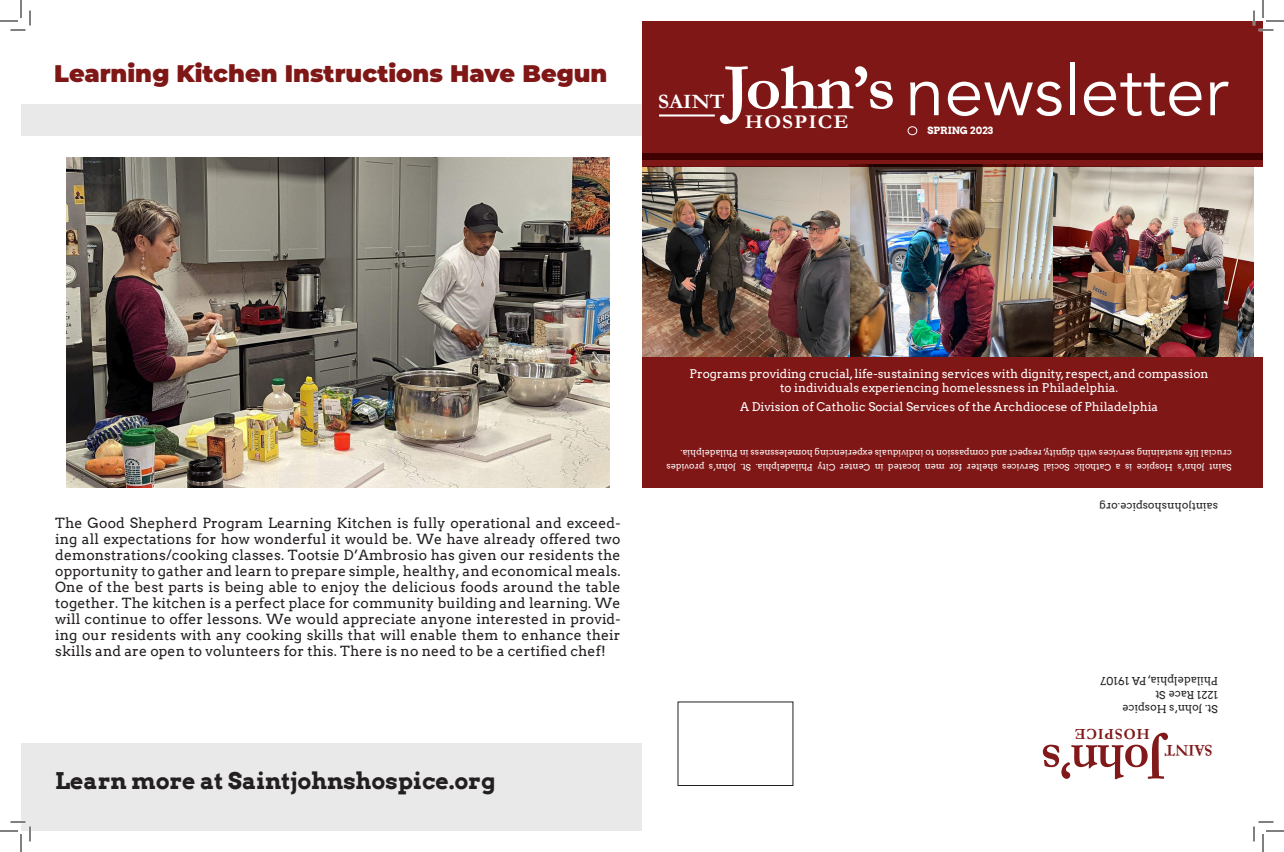
<style>
.page{position:relative;width:1284px;height:852px;background:#fff}
.page>*{position:absolute;margin:0;border:0;box-sizing:border-box;transform-origin:0 0}
.Big_title{font:70px "Avenir";color:#fff}
.t1{font:700 66.1px "Garamond";color:#fff;scale:1.05 1}
.t2{font:700 52.8px "Garamond";color:#81181a;scale:.95 1}
.t3{font:900 24px "Montserrat";color:#7f1716}
.subhead{font:700 23px "Arvo";color:#231f20}
.t4{font:700 20.5px "Garamond";color:#fff;scale:1.05 1}
.t5{font:700 19.5px "Garamond";letter-spacing:.05em;color:#fff;scale:1.09 1}
.t6{font:700 16.4px "Garamond";color:#81181a;scale:.95 1}
.t7{font:700 15.6px "Garamond";letter-spacing:.05em;color:#81181a}
.body{font:14px/16px "Arvo";letter-spacing:.01em;color:#231f20;text-align:justify}
.body-2{font:12px/14px "Arvo";color:#fff;text-align:center}
.body-3{font:11px/14px "Arvo";color:#231f20}
.body-4{font:700 10px "Arvo";color:#fff}
.body-5{font:9px/14px "Arvo";color:#fff}
</style>
<div class="page">
<img style="left:1052px;top:166px;width:202px;height:191px">
<img style="left:642px;top:166px;width:410px;height:191px">
<div style="left:642px;top:357px;width:621px;height:131px;background:#7f1716"></div>
<div style="left:642px;top:21px;width:621px;height:139px;background:#7f1716"></div>
<div style="left:908px;top:126px;width:9px;height:9px;border:1px solid #fff;border-radius:50%"></div>
<svg style="left:642px;top:153px;width:621px;height:13px;background:#590a09"></svg>
<div style="left:21px;top:104px;width:621px;height:32px;background:#e9e9e9"></div>
<div style="left:21px;top:744px;width:621px;height:87px;background:#e9e9e9"></div>
<hr style="left:659px;top:114px;width:56px;height:3px;background:#fff">
<img style="left:66px;top:157px;width:544px;height:331px">
<svg style="left:0;top:0;width:31px;height:31px"></svg>
<svg style="left:0;top:821px;width:31px;height:31px"></svg>
<svg style="left:1253px;top:0;width:31px;height:31px"></svg>
<svg style="left:1253px;top:821px;width:31px;height:31px"></svg>
<p class="t3" style="left:54px;top:56px;width:555px">Learning Kitchen Instructions Have Begun</p>
<p class="t1" style="left:724px;top:43px;width:165px">John’s</p>
<p class="t4" style="left:658px;top:88px;width:65px">SAINT</p>
<p class="t5" style="left:745px;top:109px;width:97px">HOSPICE</p>
<p class="Big_title" style="left:906px;top:49px;width:324px">newsletter</p>
<p class="body-4" style="left:927px;top:124px;width:67px">SPRING 2023</p>
<p class="body" style="left:55px;top:515px;width:567px">The Good Shepherd Program Learning Kitchen is fully operational and exceed&shy;ing all expectations for how wonderful it would be. We have already offered two demonstrations/cooking classes. Tootsie D’Ambrosio has given our residents the opportunity to gather and learn to prepare simple, healthy, and economical meals.<br>One of the best parts is being able to enjoy the delicious foods around the table together. The kitchen is a perfect place for community building and learning. We will continue to offer lessons. We would appreciate anyone interested in provid&shy;ing our residents with any cooking skills that will enable them to enhance their skills and are open to volunteers for this. There is no need to be a certified chef!</p>
<p class="subhead" style="left:55px;top:766px;width:442px">Learn more at Saintjohnshospice.org</p>
<p class="body-2" style="left:690px;top:367px;width:520px">Programs providing crucial, life-sustaining services with dignity, respect, and compassion to individuals experiencing homelessness in Philadelphia.</p>
<p class="body-2" style="left:740px;top:400px;width:419px">A Division of Catholic Social Services of the Archdiocese of Philadelphia</p>
<p class="body-5" style="left:1232px;top:474px;width:567px;rotate:-180deg">Saint John’s Hospice is a Catholic Social Services shelter for men located in Center City Philadelphia. St. John’s provides crucial life sustaining services with dignity, respect and compassion to individuals experiencing homelessness in Philadelphia.</p>
<p class="body-3" style="left:1218px;top:514px;width:120px;rotate:-180deg">saintjohnshospice.org</p>
<p class="body-3" style="left:1218px;top:716px;width:119px;rotate:-180deg">St. John’s Hospice<br>1221 Race St<br>Philadelphia, PA 19107</p>
<p class="t7" style="left:1150px;top:745px;width:76px;rotate:-180deg">HOSPICE</p>
<p class="t2" style="left:1165px;top:798px;width:132px;rotate:-180deg">John’s</p>
<p class="t6" style="left:1213px;top:762px;width:52px;rotate:-180deg">SAINT</p>
</div>
